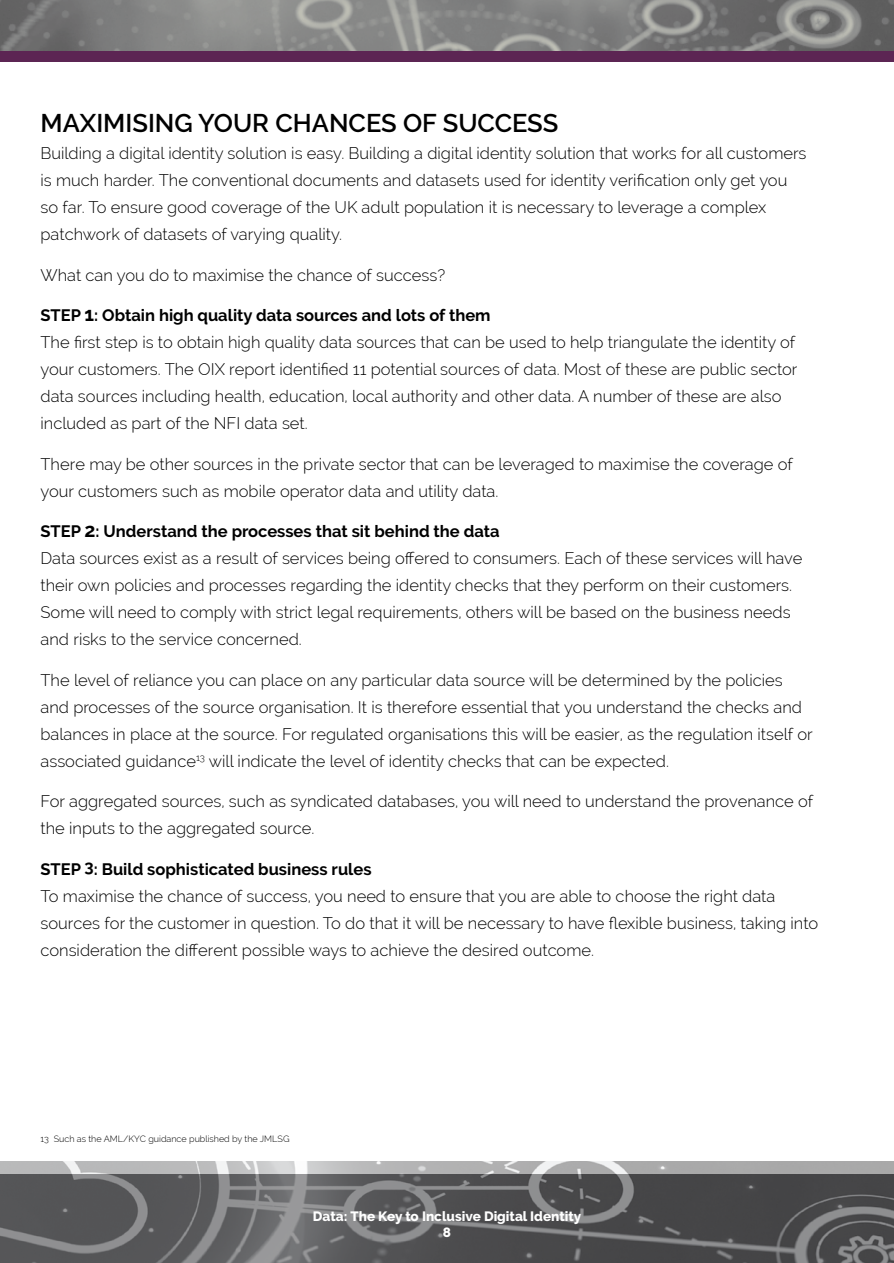
<style>
.page{position:relative;width:894px;height:1263px;background:#fff}
.page>*{position:absolute;margin:0;border:0;box-sizing:border-box;transform-origin:0 0}
.t1{font:600 25.5px "Raleway";color:#000}
.t2{font:300 16.5px/27px "Raleway";color:#000}
.t3{font:700 16.5px "Raleway";color:#000}
.t4{font:800 13.5px/16.2px "Raleway";color:#fff;text-align:center}
.t5{font:300 9px "Raleway";color:#000}
.s1{font-weight:700}
.s2{font-weight:700;font-size:19.5px}
</style>
<div class="page">
<img style="left:0;top:0;width:893px;height:51px">
<div style="left:0;top:51px;width:893px;height:11px;background:#5c2553"></div>
<img style="left:0;top:1161px;width:893px;height:102px">
<h1 class="t1" style="left:40px;top:108px;width:519px">MAXIMISING YOUR CHANCES OF SUCCESS</h1>
<p class="t2" style="left:40px;top:140px;width:767px">Building a digital identity solution is easy. Building a digital identity solution that works for all customers is much harder. The conventional documents and datasets used for identity verification only get you so far. To ensure good coverage of the UK adult population it is necessary to leverage a complex patchwork of datasets of varying quality.</p>
<p class="t2" style="left:40px;top:261px;width:406px">What can you do to maximise the chance of success?</p>
<p class="t2" style="left:40px;top:302px;width:758px"><span class="s1">STEP</span> <span class="s2">1</span><span class="s1">: Obtain high quality data sources and lots of them<br></span>The first step is to obtain high quality data sources that can be used to help triangulate the identity of your customers. The OIX report identified 11 potential sources of data. Most of these are public sector data sources including health, education, local authority and other data. A number of these are also included as part of the NFI data set.</p>
<p class="t2" style="left:40px;top:450px;width:753px">There may be other sources in the private sector that can be leveraged to maximise the coverage of your customers such as mobile operator data and utility data.</p>
<p class="t2" style="left:40px;top:518px;width:763px"><span class="s1">STEP</span> <span class="s2">2</span><span class="s1">: Understand the processes that sit behind the data<br></span>Data sources exist as a result of services being offered to consumers. Each of these services will have their own policies and processes regarding the identity checks that they perform on their customers.<br>Some will need to comply with strict legal requirements, others will be based on the business needs and risks to the service concerned.</p>
<p class="t2" style="left:40px;top:666px;width:773px">The level of reliance you can place on any particular data source will be determined by the policies and processes of the source organisation. It is therefore essential that you understand the checks and balances in place at the source. For regulated organisations this will be easier, as the regulation itself or associated guidance<sup>13</sup> will indicate the level of identity checks that can be expected.</p>
<p class="t2" style="left:40px;top:788px;width:774px">For aggregated sources, such as syndicated databases, you will need to understand the provenance of the inputs to the aggregated source.</p>
<p class="t3" style="left:40px;top:859px;width:332px">STEP 3: Build sophisticated business rules</p>
<p class="t2" style="left:40px;top:882px;width:778px">To maximise the chance of success, you need to ensure that you are able to choose the right data sources for the customer in question. To do that it will be necessary to have flexible business, taking into consideration the different possible ways to achieve the desired outcome.</p>
<p class="t5" style="left:40px;top:1133px;width:250px">13 Such as the AML/KYC guidance published by the JMLSG</p>
<p class="t4" style="left:313px;top:1208px;width:270px">Data: The Key to Inclusive Digital Identity<br>8</p>
</div>
